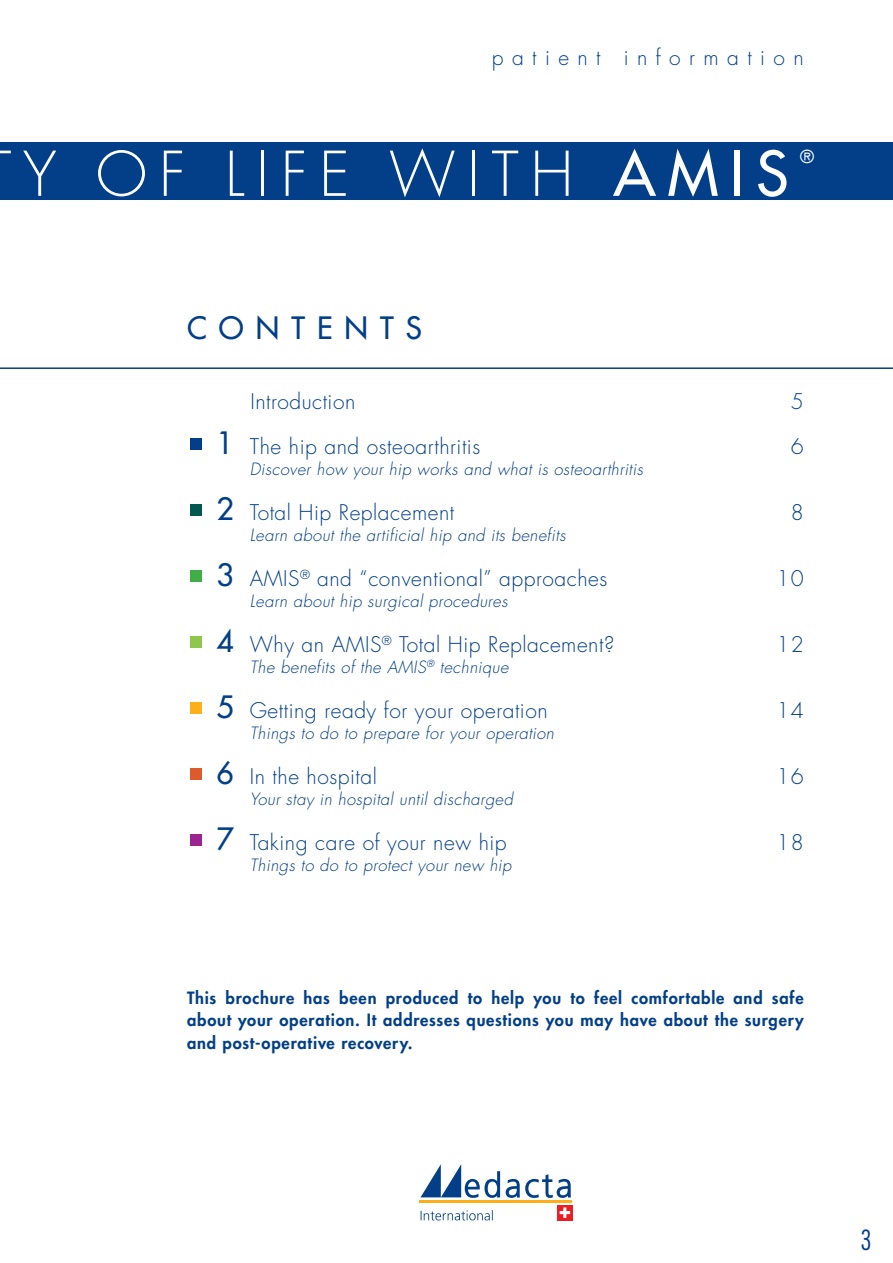
<style>
.page{position:relative;width:893px;height:1263px;background:#fff}
.page>*{position:absolute;margin:0;border:0;box-sizing:border-box;transform-origin:0 0}
.t1{font:300 60px "Futura Std";letter-spacing:.195em;color:#fff}
.t2{font:500 30px "Futura Std";letter-spacing:.4em;color:#023f88}
.t3{font:300 condensed 27px "Futura Std";color:#023f88}
.t4{font:300 21px/45px "Futura Std";letter-spacing:.025em;color:#023f88}
.t5{font:300 21px "Futura Std";letter-spacing:.4em;color:#023f88}
.t6{font:500 17.55px "Futura Std";color:#fff}
.t7{font:italic 300 16.5px "Futura Std";letter-spacing:.025em;color:#023f88}
.t8{font:800 16.5px/22.5px "Futura Std";letter-spacing:.05em;color:#023f88;text-align:justify}
.s1{font-weight:500}
.s2{font-weight:500;font-size:30px}
</style>
<div class="page">
<hr style="left:0;top:367px;width:893px;height:2px;background:#023f88">
<div style="left:0;top:142px;width:893px;height:58px;background:#023f88"></div>
<hr style="left:420px;top:1200px;width:152px;height:3px;background:#fcaf17">
<svg style="left:420px;top:1164px;width:80px;height:34px"></svg>
<svg style="left:506px;top:1174px;width:65px;height:24px"></svg>
<div style="left:557px;top:1205px;width:15px;height:15px;background:#ed1d24"></div>
<svg style="left:560px;top:1207px;width:10px;height:11px"></svg>
<svg style="left:421px;top:1210px;width:72px;height:10px"></svg>
<p class="t5" style="left:492px;top:44px;width:313px">patient information</p>
<h1 class="t1" style="left:23px;top:138px;width:767px">Y OF LIFE WITH <span class="s1">AMIS</span></h1>
<p class="t6" style="left:800px;top:146px;width:15px">®</p>
<h2 class="t2" style="left:187px;top:310px;width:236px">CONTENTS</h2>
<p class="t4" style="left:216px;top:379px;width:265px;text-indent:34px">Introduction<br><span class="s2">1</span> The hip and osteoarthritis</p>
<p class="t7" style="left:250px;top:458px;width:395px">Discover how your hip works and what is osteoarthritis</p>
<p class="t4" style="left:216px;top:490px;width:239px"><span class="s2">2</span> Total Hip Replacement</p>
<p class="t7" style="left:250px;top:524px;width:317px">Learn about the artificial hip and its benefits</p>
<p class="t4" style="left:216px;top:556px;width:392px"><span class="s2">3</span> AMIS<sup>®</sup> and “conventional” approaches</p>
<p class="t7" style="left:250px;top:590px;width:259px">Learn about hip surgical procedures</p>
<p class="t4" style="left:216px;top:622px;width:399px"><span class="s2">4</span> Why an AMIS<sup>®</sup> Total Hip Replacement?</p>
<p class="t7" style="left:250px;top:656px;width:260px">The benefits of the AMIS<sup>®</sup> technique</p>
<p class="t4" style="left:216px;top:688px;width:333px"><span class="s2">5</span> Getting ready for your operation</p>
<p class="t7" style="left:250px;top:722px;width:306px">Things to do to prepare for your operation</p>
<p class="t4" style="left:216px;top:754px;width:162px"><span class="s2">6</span> In the hospital</p>
<p class="t7" style="left:250px;top:788px;width:265px">Your stay in hospital until discharged</p>
<p class="t4" style="left:216px;top:820px;width:292px"><span class="s2">7</span> Taking care of your new hip</p>
<p class="t7" style="left:250px;top:854px;width:263px">Things to do to protect your new hip</p>
<p class="t4" style="left:791px;top:379px;width:15px">5<br>6</p>
<p class="t4" style="left:791px;top:490px;width:15px">8</p>
<p class="t4" style="left:777px;top:556px;width:29px">10</p>
<p class="t4" style="left:777px;top:622px;width:29px">12</p>
<p class="t4" style="left:777px;top:688px;width:29px">14</p>
<p class="t4" style="left:777px;top:754px;width:29px">16</p>
<p class="t4" style="left:777px;top:820px;width:29px">18</p>
<p class="t8" style="left:187px;top:986px;width:618px">This brochure has been produced to help you to feel comfortable and safe about your operation. It addresses questions you may have about the surgery and post-operative recovery.</p>
<h3 class="t3" style="left:860px;top:1224px;width:13px">3</h3>
</div>
